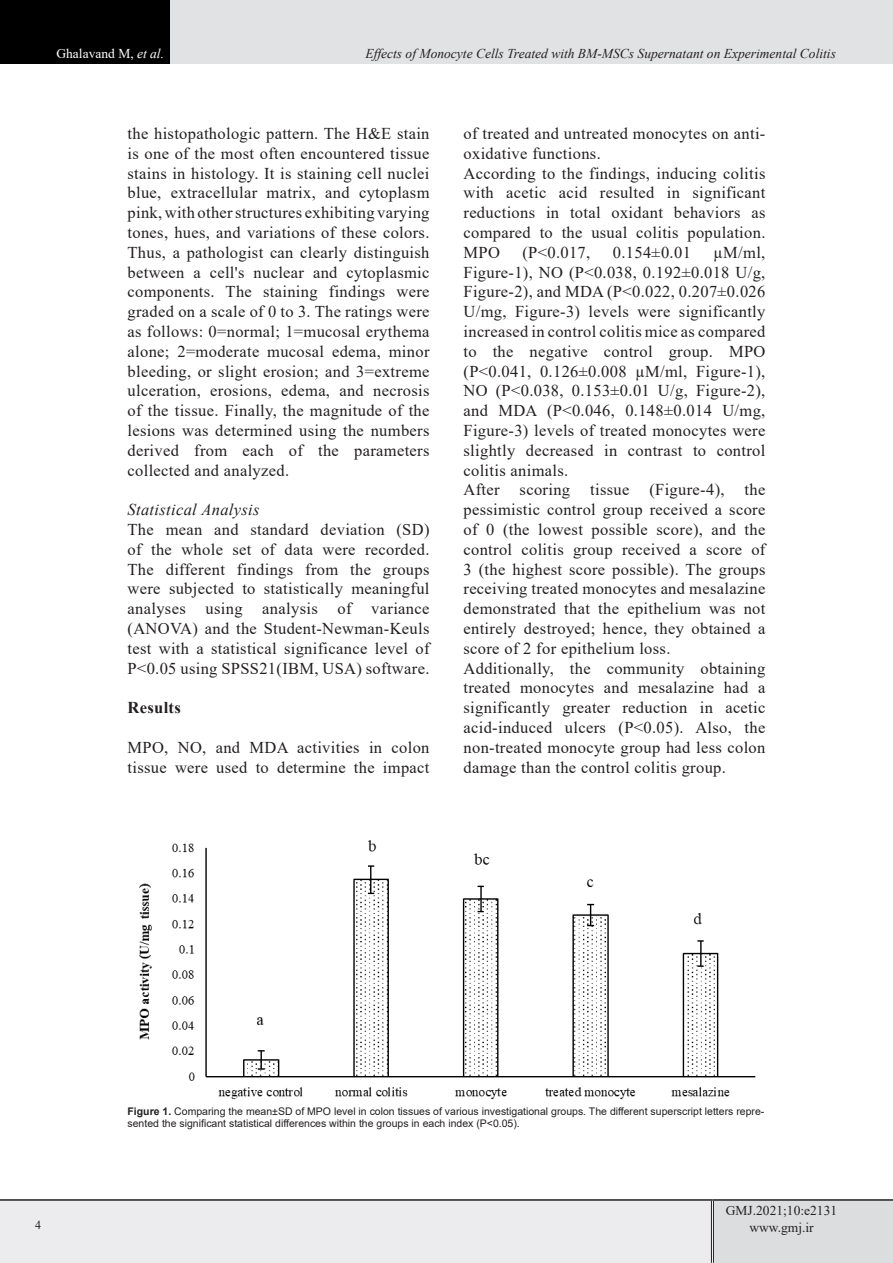
<style>
.page{position:relative;width:893px;height:1263px;background:#fff}
.page>*{position:absolute;margin:0;border:0;box-sizing:border-box;transform-origin:0 0}
.t1{font:16.5px/19.8px "Times New Roman";letter-spacing:.02em;color:#231f20;text-align:justify}
.t2{font:italic 16.5px "Times New Roman";letter-spacing:.02em;color:#231f20}
.t3{font:700 16.5px "Times New Roman";letter-spacing:.02em;color:#231f20}
.t4{font:italic 13.5px "Times New Roman";color:#231f20}
.t5{font:13.5px "Times New Roman";color:#231f20}
.t6{font:13.5px "Times New Roman";color:#fff}
.t7{font:12px "Times New Roman";color:#231f20}
.ttttitle{font:10.5px/12.6px "Arial";color:#231f20}
.s1{font-style:italic}
.s2{font-weight:700}
</style>
<div class="page">
<div style="left:0;top:0;width:170px;height:64px;background:#000"></div>
<div style="left:170px;top:0;width:723px;height:64px;background:#e1e2e4"></div>
<div style="left:0;top:1200px;width:712px;height:63px;background:#ececee"></div>
<div style="left:712px;top:1200px;width:181px;height:63px;background:#dcdddf"></div>
<hr style="left:711px;top:1201px;width:3px;height:62px;background:#fff">
<hr style="left:711px;top:1201px;width:1px;height:62px;background:#231f20">
<hr style="left:713px;top:1201px;width:1px;height:62px;background:#231f20">
<hr style="left:0;top:1199px;width:712px;height:2px;background:#231f20">
<hr style="left:712px;top:1199px;width:181px;height:2px;background:#231f20">
<img style="left:139px;top:840px;width:617px;height:260px">
<p class="t6" style="left:56px;top:44px;width:109px">Ghalavand M, <span class="s1">et al.</span></p>
<p class="t4" style="left:365px;top:44px;width:472px">Effects of Monocyte Cells Treated with BM-MSCs Supernatant on Experimental Colitis</p>
<p class="t1" style="left:128px;top:123px;width:303px">the histopathologic pattern. The H&amp;E stain is one of the most often encountered tissue stains in histology. It is staining cell nuclei blue, extracellular matrix, and cytoplasm pink, with other structures exhibiting varying tones, hues, and variations of these colors.<br>Thus, a pathologist can clearly distinguish between a cell's nuclear and cytoplasmic components. The staining findings were graded on a scale of 0 to 3. The ratings were as follows: 0=normal; 1=mucosal erythema alone; 2=moderate mucosal edema, minor bleeding, or slight erosion; and 3=extreme ulceration, erosions, edema, and necrosis of the tissue. Finally, the magnitude of the lesions was determined using the numbers derived from each of the parameters collected and analyzed.</p>
<p class="t2" style="left:128px;top:498px;width:134px">Statistical Analysis</p>
<p class="t1" style="left:128px;top:519px;width:303px">The mean and standard deviation (SD) of the whole set of data were recorded.<br>The different findings from the groups were subjected to statistically meaningful analyses using analysis of variance (ANOVA) and the Student-Newman-Keuls test with a statistical significance level of P&lt;0.05 using SPSS21(IBM, USA) software.</p>
<p class="t3" style="left:128px;top:696px;width:55px">Results</p>
<p class="t1" style="left:128px;top:737px;width:303px">MPO, NO, and MDA activities in colon tissue were used to determine the impact</p>
<p class="t1" style="left:463px;top:123px;width:303px">of treated and untreated monocytes on anti&shy;oxidative functions.</p>
<p class="t1" style="left:463px;top:163px;width:303px">According to the findings, inducing colitis with acetic acid resulted in significant reductions in total oxidant behaviors as compared to the usual colitis population.<br>MPO</p>
<p class="t1" style="left:463px;top:242px;width:303px;text-indent:250px">µM/ml, Figure-1), NO (P&lt;0.038, 0.192±0.018 U/g, Figure-2), and MDA (P&lt;0.022, 0.207±0.026<br>U/mg, Figure-3) levels were significantly increased in control colitis mice as compared to the negative control group. MPO (P&lt;0.041, 0.126±0.008 µM/ml, Figure-1), NO (P&lt;0.038, 0.153±0.01 U/g, Figure-2), and MDA (P&lt;0.046, 0.148±0.014 U/mg, Figure-3) levels of treated monocytes were slightly decreased in contrast to control colitis animals.</p>
<p class="t1" style="left:463px;top:479px;width:303px">After scoring tissue (Figure-4), the pessimistic control group received a score of 0 (the lowest possible score), and the control colitis group received a score of 3 (the highest score possible). The groups receiving treated monocytes and mesalazine demonstrated that the epithelium was not entirely destroyed; hence, they obtained a score of 2 for epithelium loss.</p>
<p class="t1" style="left:463px;top:658px;width:303px">Additionally, the community obtaining treated monocytes and mesalazine had a significantly greater reduction in acetic acid-induced ulcers (P&lt;0.05). Also, the non-treated monocyte group had less colon damage than the control colitis group.</p>
<p class="t1" style="left:522px;top:242px;width:69px">(P&lt;0.017,</p>
<p class="t1" style="left:613px;top:242px;width:80px">0.154±0.01</p>
<p class="ttttitle" style="left:128px;top:1105px;width:638px"><span class="s2">Figure 1.</span> Comparing the mean±SD of MPO level in colon tissues of various investigational groups. The different superscript letters repre&shy;sented the significant statistical differences within the groups in each index (P&lt;0.05).</p>
<p class="t5" style="left:726px;top:1201px;width:113px">GMJ.2021;10:e2131</p>
<p class="t7" style="left:35px;top:1216px;width:7px">4</p>
<p class="t5" style="left:749px;top:1217px;width:66px">www.gmj.ir</p>
</div>
